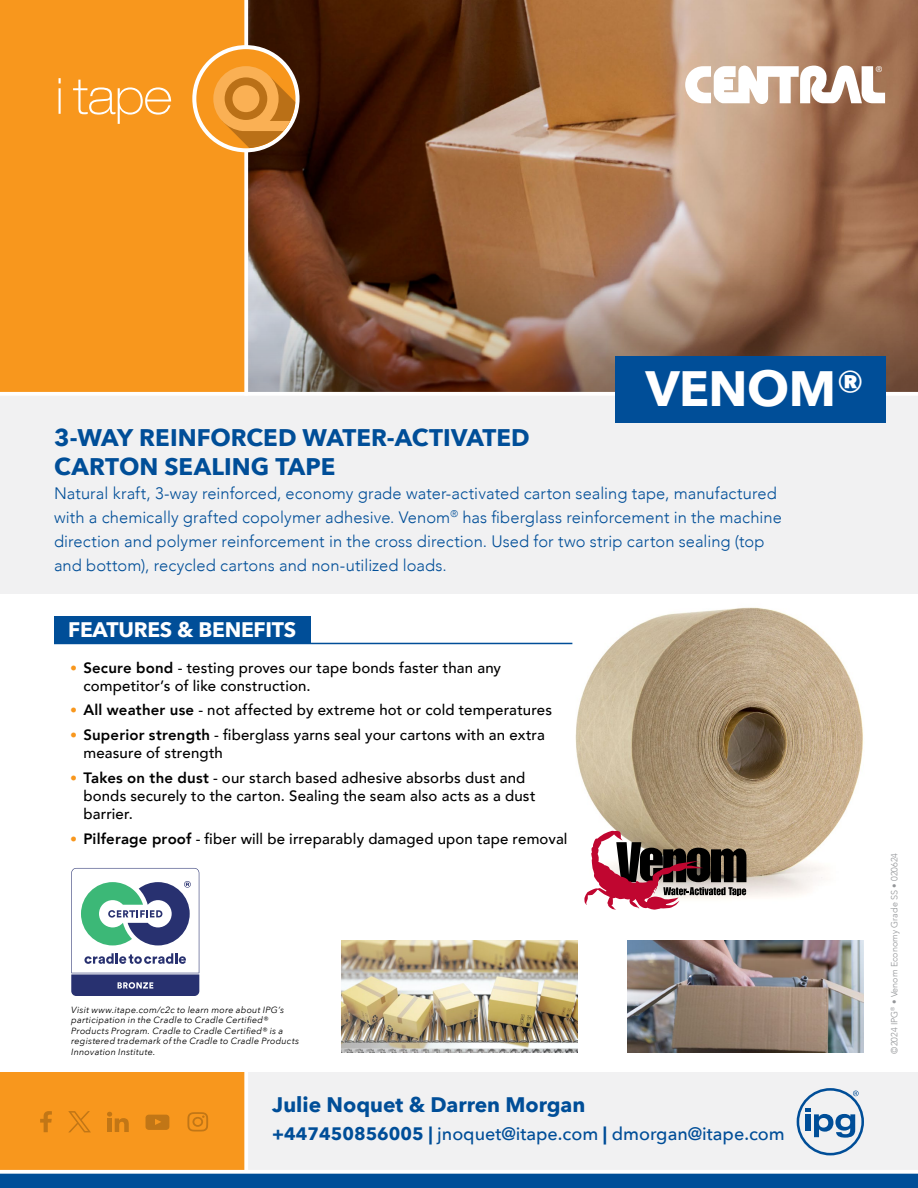
<style>
.page{position:relative;width:918px;height:1188px;background:#fff}
.page>*{position:absolute;margin:0;border:0;box-sizing:border-box;transform-origin:0 0}
.t1{font:700 49.5px "Avenir Next";letter-spacing:-.01em;color:#fff}
.t2{font:700 24px/28.5px "Avenir Next";color:#004e98}
.t3{font:700 21px "Avenir Next";color:#004e98}
.t4{font:700 21px "Avenir Next";letter-spacing:-.01em;color:#fff}
.t5{font:500 18px "Avenir Next";color:#004e98}
.t6{font:300 16.5px/24px "Avenir";letter-spacing:.005em;color:#004e98}
.t7{font:500 15px/18px "Avenir";letter-spacing:.01em;color:#000}
.t8{font:italic 9px/10.5px "Avenir Next";letter-spacing:.025em;color:#000}
.t9{font:300 9px "Avenir";color:#939598}
.t10{font:8.1px "Helvetica Neue";color:#fff}
.s1{font-family:"DIN Pro";color:#f8971d}
.s2{font-weight:800}
.s3{font-weight:700}
</style>
<div class="page">
<img style="left:543px;top:607px;width:320px;height:290px">
<div style="left:0;top:396px;width:918px;height:198px;background:#f1f1f2"></div>
<div style="left:248px;top:1072px;width:670px;height:98px;background:#f1f1f2"></div>
<div style="left:0;top:0;width:338px;height:394px;background:#f8971d"></div>
<div style="left:0;top:1072px;width:244px;height:98px;background:#f8971d"></div>
<img style="left:248px;top:0;width:670px;height:247px">
<img style="left:248px;top:247px;width:670px;height:145px">
<svg style="left:244px;top:0;width:4px;height:392px"></svg>
<svg style="left:244px;top:1072px;width:1px;height:98px"></svg>
<img style="left:627px;top:940px;width:237px;height:113px">
<img style="left:341px;top:940px;width:237px;height:113px">
<hr style="left:0;top:392px;width:918px;height:4px;background:#fff">
<div style="left:0;top:1174px;width:918px;height:14px;background:#004e98"></div>
<svg style="left:0;top:1173px;width:918px;height:1px"></svg>
<svg style="left:192px;top:45px;width:108px;height:107px"></svg>
<div style="left:196px;top:49px;width:100px;height:99px;background:#f7961c;border-radius:50px"></div>
<svg style="left:213px;top:66px;width:83px;height:82px"></svg>
<hr style="left:59px;top:88px;width:2px;height:26px;background:#fff">
<svg style="left:73px;top:80px;width:98px;height:44px"></svg>
<svg style="left:797px;top:1088px;width:67px;height:67px"></svg>
<div style="left:616px;top:356px;width:270px;height:66px;background:#004e98"></div>
<div style="left:54px;top:616px;width:256px;height:27px;background:#004e98"></div>
<hr style="left:54px;top:643px;width:518px;height:1px;background:#004e98">
<svg style="left:685px;top:66px;width:200px;height:38px"></svg>
<svg style="left:584px;top:831px;width:162px;height:79px"></svg>
<svg style="left:71px;top:868px;width:128px;height:128px"></svg>
<svg style="left:40px;top:1111px;width:12px;height:21px"></svg>
<svg style="left:107px;top:1112px;width:22px;height:20px"></svg>
<svg style="left:146px;top:1115px;width:23px;height:15px"></svg>
<svg style="left:187px;top:1112px;width:21px;height:20px"></svg>
<svg style="left:68px;top:1111px;width:23px;height:21px"></svg>
<p class="t10" style="left:876px;top:64px;width:8px">®</p>
<h1 class="t1" style="left:646px;top:346px;width:221px">VENOM®</h1>
<h2 class="t2" style="left:54px;top:423px;width:477px">3-WAY REINFORCED WATER-ACTIVATED<br>CARTON SEALING TAPE</h2>
<p class="t6" style="left:54px;top:481px;width:729px">Natural kraft, 3-way reinforced, economy grade water-activated carton sealing tape, manufactured with a chemically grafted copolymer adhesive. Venom<sup>®</sup> has fiberglass reinforcement in the machine direction and polymer reinforcement in the cross direction. Used for two strip carton sealing (top and bottom), recycled cartons and non-utilized loads.</p>
<h3 class="t4" style="left:68px;top:611px;width:230px">FEATURES &amp; BENEFITS</h3>
<p class="t7" style="left:83px;top:658px;width:419px;text-indent:-14px"><span class="s1">•</span> <span class="s2">Secure bond</span> - testing proves our tape bonds faster than any competitor’s of like construction.</p>
<p class="t7" style="left:70px;top:700px;width:484px"><span class="s1">•</span> <span class="s2">All weather use</span> - not affected by extreme hot or cold temperatures</p>
<p class="t7" style="left:83px;top:725px;width:463px;text-indent:-13px"><span class="s1">•</span> <span class="s2">Superior strength</span> - fiberglass yarns seal your cartons with an extra measure of strength</p>
<p class="t7" style="left:83px;top:768px;width:454px;text-indent:-14px"><span class="s1">•</span> <span class="s2">Takes on the dust</span> - our starch based adhesive absorbs dust and bonds securely to the carton. Sealing the seam also acts as a dust barrier.</p>
<p class="t7" style="left:70px;top:829px;width:499px"><span class="s1">•</span> <span class="s2">Pilferage proof</span> - fiber will be irreparably damaged upon tape removal</p>
<p class="t8" style="left:71px;top:1004px;width:229px">Visit www.itape.com/c2c to learn more about IPG’s participation in the Cradle to Cradle Certified® Products Program. Cradle to Cradle Certified® is a registered trademark of the Cradle to Cradle Products Innovation Institute.</p>
<h3 class="t3" style="left:272px;top:1086px;width:315px">Julie Noquet &amp; Darren Morgan</h3>
<p class="t5" style="left:272px;top:1118px;width:514px"><span class="s3">+447450856005 |</span> jnoquet@itape.com <span class="s3">|</span> dmorgan@itape.com</p>
<p class="t9" style="left:889px;top:1054px;width:202px;rotate:-90deg">©2024 IPG<sup>®</sup> • Venom Economy Grade SS • 020624</p>
</div>
